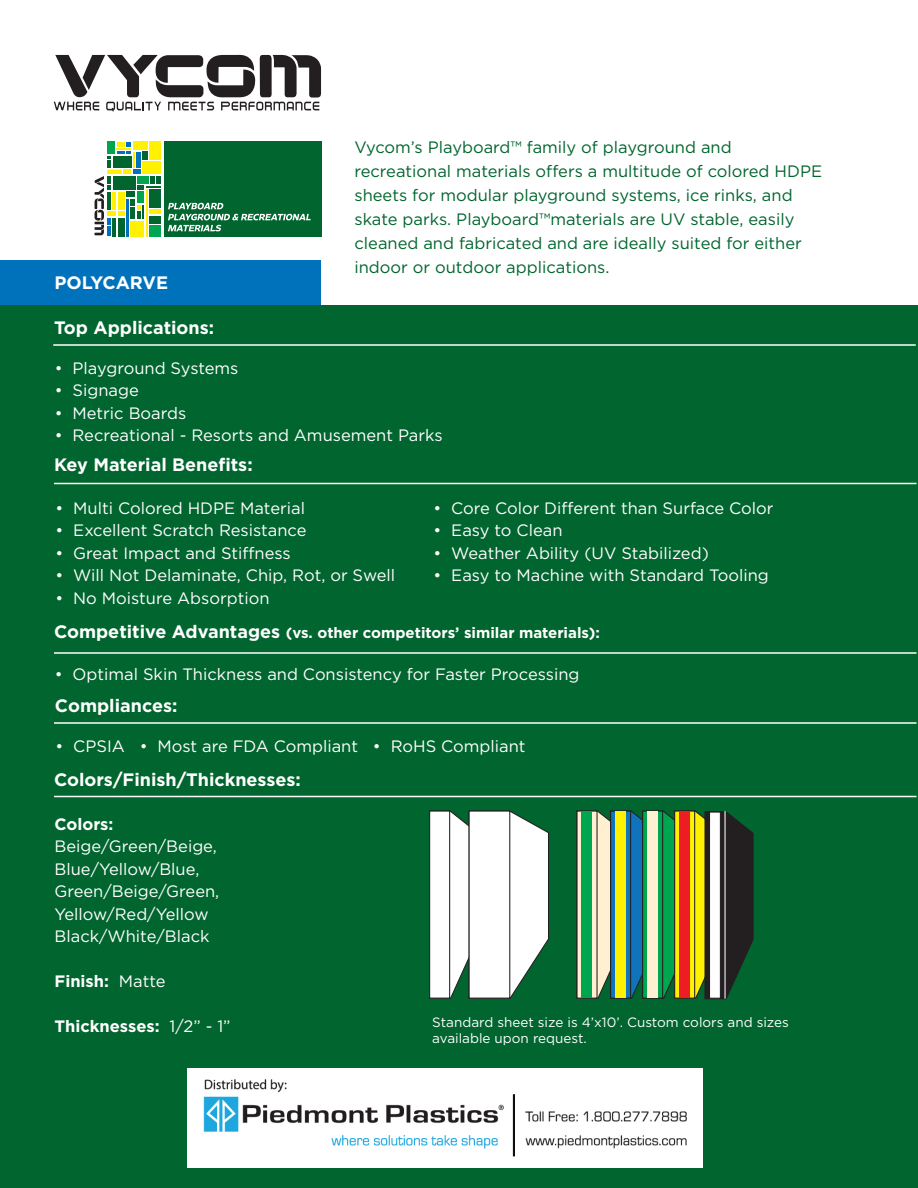
<style>
.page{position:relative;width:918px;height:1188px;background:#fff}
.page>*{position:absolute;margin:0;border:0;box-sizing:border-box;transform-origin:0 0}
.t1{font:700 18px "Gotham";color:#fff}
.t2{font:16.5px/22.5px "Gotham";color:#fff}
.t3{font:16.5px/24px "Gotham";color:#00652e}
.t4{font:700 16.5px "Gotham";color:#fff}
.t5{font:700 15px "Gotham";color:#fff}
.t6{font:13.5px/16.2px "Gotham";color:#fff}
.s1{font-size:18px}
.s2{font-weight:400}
</style>
<div class="page">
<div style="left:0;top:261px;width:321px;height:45px;background:#0072bc"></div>
<div style="left:0;top:305px;width:918px;height:883px;background:#00652e"></div>
<svg style="left:54px;top:54px;width:268px;height:57px"></svg>
<hr style="left:54px;top:483px;width:863px;height:1px;background:#fff">
<hr style="left:54px;top:652px;width:863px;height:2px;background:#fff">
<hr style="left:53px;top:344px;width:863px;height:2px;background:#fff">
<hr style="left:54px;top:722px;width:862px;height:2px;background:#fff">
<hr style="left:54px;top:796px;width:862px;height:1px;background:#fff">
<div style="left:150px;top:141px;width:11px;height:19px;background:#fff101"></div>
<svg style="left:94px;top:142px;width:67px;height:94px"></svg>
<div style="left:164px;top:141px;width:157px;height:95px;background:#00652e"></div>
<svg style="left:168px;top:203px;width:143px;height:28px"></svg>
<svg style="left:429px;top:810px;width:120px;height:189px;background:#ccdad3"></svg>
<div style="left:469px;top:811px;width:41px;height:188px;background:#fff;border:1px solid #231f20"></div>
<svg style="left:576px;top:810px;width:178px;height:190px;background:#759056"></svg>
<div style="left:705px;top:811px;width:21px;height:188px;background:#231f20;border:1px solid #231f20"></div>
<div style="left:709px;top:812px;width:12px;height:187px;background:#fff;border:1px solid #231f20"></div>
<hr style="left:725px;top:811px;width:1px;height:188px;background:#fff">
<img style="left:187px;top:1069px;width:515px;height:98px">
<p class="t3" style="left:354px;top:135px;width:469px">Vycom’s Playboard™ family of playground and recreational materials offers a multitude of colored HDPE sheets for modular playground systems, ice rinks, and skate parks. Playboard™materials are UV stable, easily cleaned and fabricated and are ideally suited for either indoor or outdoor applications.</p>
<p class="t1" style="left:54px;top:271px;width:115px">POLYCARVE</p>
<p class="t1" style="left:54px;top:317px;width:161px">Top Applications:</p>
<p class="t2" style="left:55px;top:356px;width:185px">• Playground Systems</p>
<p class="t2" style="left:55px;top:379px;width:86px">• Signage</p>
<p class="t2" style="left:55px;top:401px;width:133px">• Metric Boards</p>
<p class="t2" style="left:55px;top:424px;width:390px">• Recreational - Resorts and Amusement Parks</p>
<p class="t1" style="left:54px;top:454px;width:200px">Key Material Benefits:</p>
<p class="t2" style="left:56px;top:496px;width:251px">• Multi Colored HDPE Material</p>
<p class="t2" style="left:434px;top:496px;width:342px">• Core Color Different than Surface Color</p>
<p class="t2" style="left:56px;top:519px;width:253px">• Excellent Scratch Resistance</p>
<p class="t2" style="left:433px;top:519px;width:131px">• Easy to Clean</p>
<p class="t2" style="left:56px;top:541px;width:237px">• Great Impact and Stiffness</p>
<p class="t2" style="left:434px;top:541px;width:277px">• Weather Ability (UV Stabilized)</p>
<p class="t2" style="left:56px;top:564px;width:341px">• Will Not Delaminate, Chip, Rot, or Swell</p>
<p class="t2" style="left:433px;top:564px;width:337px">• Easy to Machine with Standard Tooling</p>
<p class="t2" style="left:56px;top:586px;width:216px">• No Moisture Absorption</p>
<p class="t5" style="left:54px;top:623px;width:547px"><span class="s1">Competitive Advantages</span> (vs. other competitors’ similar materials):</p>
<p class="t2" style="left:55px;top:663px;width:526px">• Optimal Skin Thickness and Consistency for Faster Processing</p>
<p class="t1" style="left:55px;top:695px;width:124px">Compliances:</p>
<p class="t2" style="left:56px;top:734px;width:472px">• CPSIA • Most are FDA Compliant • RoHS Compliant</p>
<p class="t1" style="left:54px;top:768px;width:248px">Colors/Finish/Thicknesses:</p>
<p class="t4" style="left:55px;top:814px;width:60px">Colors:</p>
<p class="t2" style="left:55px;top:835px;width:166px">Beige/Green/Beige,<br>Blue/Yellow/Blue,<br>Green/Beige/Green,<br>Yellow/Red/Yellow<br>Black/White/Black</p>
<p class="t4" style="left:55px;top:971px;width:113px">Finish: <span class="s2">Matte</span></p>
<p class="t4" style="left:55px;top:1016px;width:178px">Thicknesses: <span class="s2">1/2” - 1”</span></p>
<p class="t6" style="left:432px;top:1014px;width:358px">Standard sheet size is 4’x10’. Custom colors and sizes available upon request.</p>
</div>
